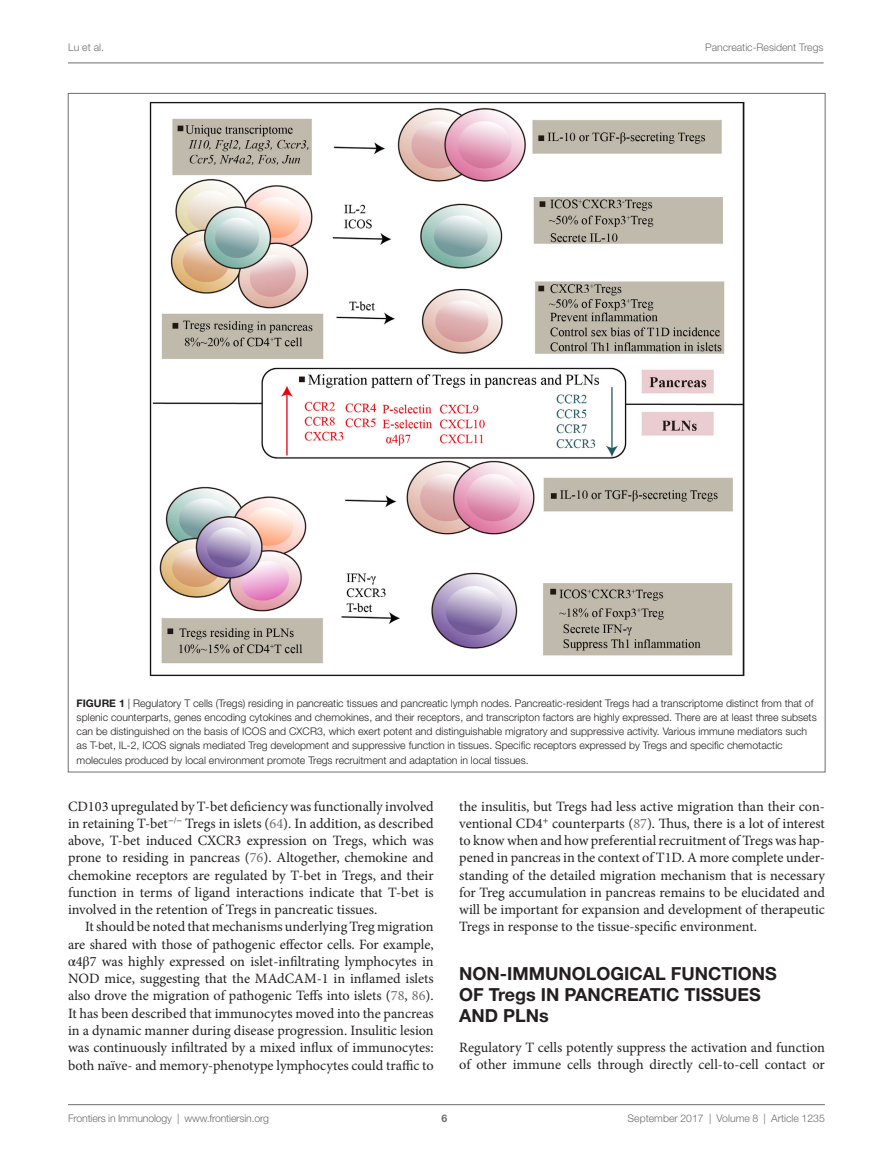
<style>
.page{position:relative;width:893px;height:1170px;background:#fff}
.page>*{position:absolute;margin:0;border:0;box-sizing:border-box;transform-origin:0 0}
.t1{font:700 18px/21px "Helvetica Neue LT Std";color:#231f20}
.t2{font:14.25px/17.2px "Minion Pro";color:#231f20;text-align:justify}
.t3{font:300 10.5px/14.2px "Helvetica Neue LT Std";color:#231f20}
.t4{font:300 10.5px "Helvetica Neue LT Std";color:#6c6d70}
.t5{font:700 10.5px "Helvetica Neue LT Std";color:#231f20}
.t6{font:700 10.5px "Helvetica Neue LT Std";color:#6c6d70}
.s1{font-weight:700}
.s2{color:#6c6d70}
.s3{font-family:"STIX General"}
</style>
<div class="page">
<img style="left:149px;top:102px;width:595px;height:574px">
<hr style="left:68px;top:63px;width:756px;height:1px;background:#6c6d70">
<hr style="left:68px;top:1104px;width:757px;height:1px;background:#6c6d70">
<p class="t4" style="left:68px;top:41px;width:37px">Lu et al.</p>
<p class="t4" style="left:705px;top:41px;width:120px">Pancreatic-Resident Tregs</p>
<p class="t3" style="left:77px;top:695px;width:742px;text-indent:33px"><span class="s1">e 1</span> | Regulatory T cells (Tregs) residing in pancreatic tissues and pancreatic lymph nodes. Pancreatic-resident Tregs had a transcriptome distinct from that of splenic counterparts, genes encoding cytokines and chemokines, and their receptors, and transcripton factors are highly expressed. There are at least three subsets can be distinguished on the basis of ICOS and CXCR3, which exert potent and distinguishable migratory and suppressive activity. Various immune mediators such as T-bet, IL-2, ICOS signals mediated Treg development and suppressive function in tissues. Specific receptors expressed by Tregs and specific chemotactic molecules produced by local environment promote Tregs recruitment and adaptation in local tissues.</p>
<p class="t5" style="left:77px;top:696px;width:18px">Figur</p>
<p class="t2" style="left:68px;top:797px;width:367px">CD103 upregulated by T-bet deficiency was functionally involved in retaining T-bet<sup>−</sup><sup>/</sup><sup>−</sup> Tregs in islets (<span class="s2">64</span>). In addition, as described above, T-bet induced CXCR3 expression on Tregs, which was prone to residing in pancreas (<span class="s2">76</span>). Altogether, chemokine and chemokine receptors are regulated by T-bet in Tregs, and their function in terms of ligand interactions indicate that T-bet is involved in the retention of Tregs in pancreatic tissues.</p>
<p class="t2" style="left:68px;top:918px;width:367px;text-indent:17px">It should be noted that mechanisms underlying Treg migration are shared with those of pathogenic effector cells. For example, <span class="s3">α</span>4<span class="s3">β</span>7 was highly expressed on islet-infiltrating lymphocytes in NOD mice, suggesting that the MAdCAM-1 in inflamed islets also drove the migration of pathogenic Teffs into islets (<span class="s2">78</span>, <span class="s2">86</span>).<br>It has been described that immunocytes moved into the pancreas in a dynamic manner during disease progression. Insulitic lesion was continuously infiltrated by a mixed influx of immunocytes: both naïve- and memory-phenotype lymphocytes could traffic to</p>
<p class="t2" style="left:459px;top:797px;width:367px">the insulitis, but Tregs had less active migration than their con&shy;ventional CD4<sup>+</sup> counterparts (<span class="s2">87</span>). Thus, there is a lot of interest to know when and how preferential recruitment of Tregs was hap&shy;pened in pancreas in the context of T1D. A more complete under&shy;standing of the detailed migration mechanism that is necessary for Treg accumulation in pancreas remains to be elucidated and will be important for expansion and development of therapeutic Tregs in response to the tissue-specific environment.</p>
<p class="t1" style="left:459px;top:962px;width:319px">NON-IMMUNOLOGICAL FUNCTIONS<br>OF Tregs IN PANCREATIC TISSUES<br>AND PLNs</p>
<p class="t2" style="left:459px;top:1038px;width:367px">Regulatory T cells potently suppress the activation and function of other immune cells through directly cell-to-cell contact or</p>
<p class="t4" style="left:68px;top:1111px;width:203px">Frontiers in Immunology | www.frontiersin.org</p>
<p class="t4" style="left:628px;top:1111px;width:199px">September 2017 | Volume 8 | Article 1235</p>
<p class="t6" style="left:441px;top:1111px;width:7px">6</p>
</div>
